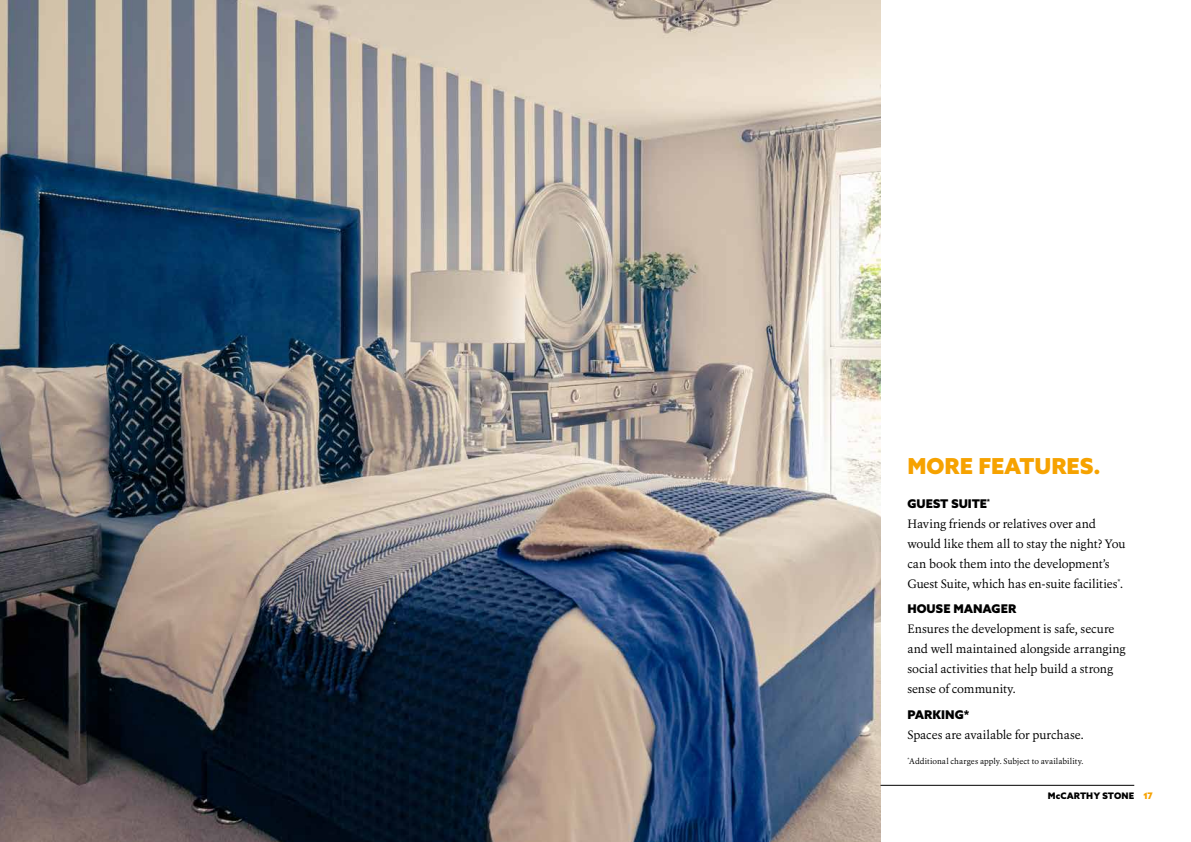
<style>
.page{position:relative;width:1191px;height:842px;background:#fff}
.page>*{position:absolute;margin:0;border:0;box-sizing:border-box;transform-origin:0 0}
.t1{font:900 22px "Azo Sans Mc S";color:#f6a200}
.t2{font:12px/20px "Erato";letter-spacing:-.005em;color:#000}
.t3{font:900 12px "Azo Sans Mc S";color:#000}
.t4{font:900 9px "Azo Sans Mc S";letter-spacing:.005em;color:#000}
.t5{font:8px "Erato";letter-spacing:.01em;color:#000}
.s1{color:#f6a200}
</style>
<div class="page">
<img style="left:0;top:0;width:880px;height:842px">
<hr style="left:880px;top:785px;width:254px;height:1px;background:#000">
<h1 class="t1" style="left:907px;top:452px;width:195px">MORE FEATURES.</h1>
<p class="t3" style="left:907px;top:496px;width:84px">GUEST SUITE<sup>*</sup></p>
<p class="t2" style="left:907px;top:514px;width:220px">Having friends or relatives over and would like them all to stay the night? You can book them into the development’s Guest Suite, which has en-suite facilities<sup>*</sup>.</p>
<p class="t3" style="left:907px;top:602px;width:110px">HOUSE MANAGER</p>
<p class="t2" style="left:907px;top:619px;width:220px">Ensures the development is safe, secure and well maintained alongside arranging social activities that help build a strong sense of community.</p>
<p class="t3" style="left:907px;top:708px;width:63px">PARKING*</p>
<p class="t2" style="left:907px;top:725px;width:178px">Spaces are available for purchase.</p>
<p class="t5" style="left:907px;top:756px;width:178px"><sup>*</sup>Additional charges apply. Subject to availability.</p>
<p class="t4" style="left:1048px;top:791px;width:106px">McCARTHY STONE <span class="s1">17</span></p>
</div>
